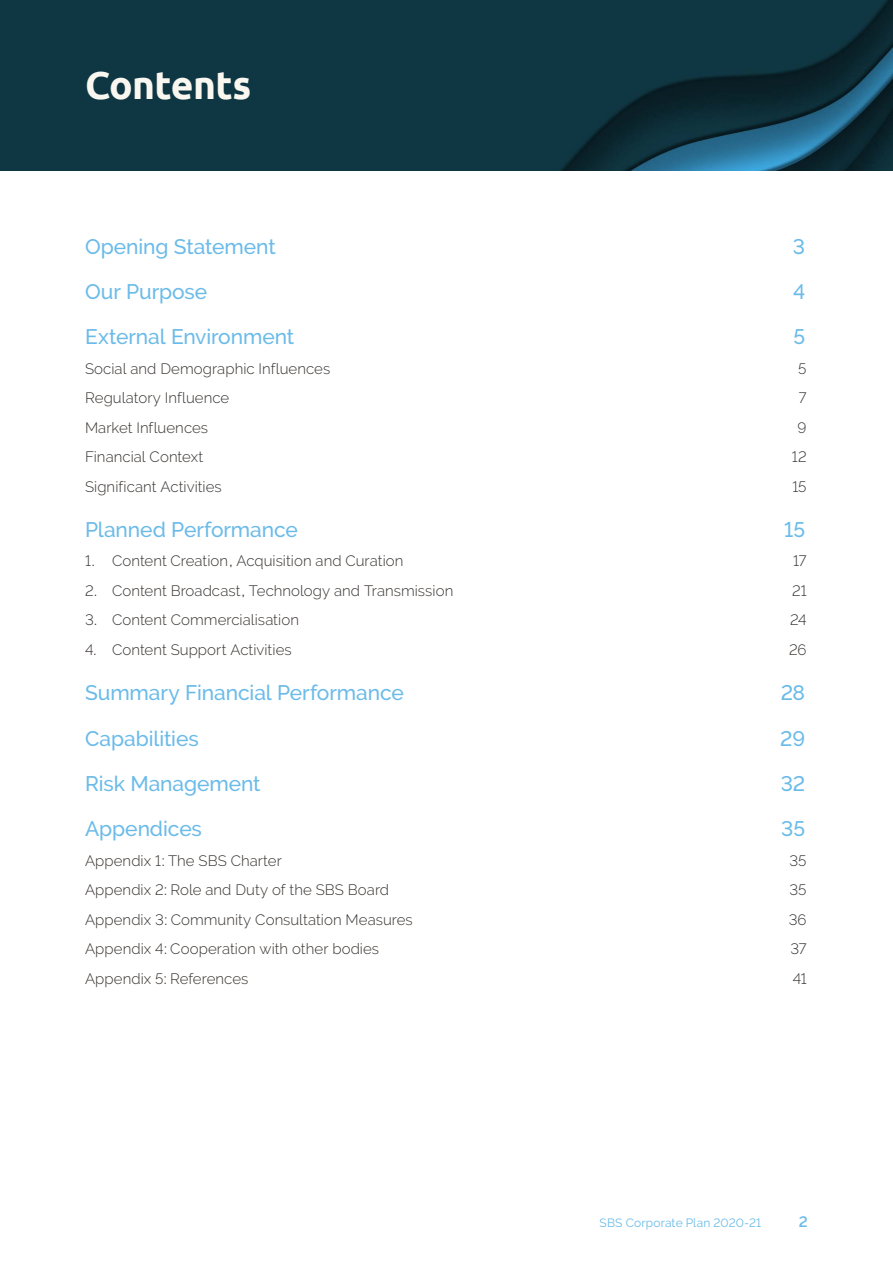
<style>
.page{position:relative;width:893px;height:1263px;background:#fff}
.page>*{position:absolute;margin:0;border:0;box-sizing:border-box;transform-origin:0 0}
.t1{font:700 39px "Ubuntu";letter-spacing:-.015em;color:#f9f7f0}
.t2{font:500 21px "Raleway";letter-spacing:-.005em;color:#6bbbe9}
.t3{font:300 15px "Raleway";letter-spacing:.005em;color:#36322f}
.t4{font:600 15px "Raleway";color:#6bbbe9}
.t5{font:12px "Raleway";letter-spacing:.015em;color:#6bbbe9}
</style>
<div class="page">
<img style="left:0;top:0;width:893px;height:170px">
<h1 class="t1" style="left:85px;top:61px;width:168px">Contents</h1>
<h2 class="t2" style="left:85px;top:234px;width:192px">Opening Statement</h2>
<h2 class="t2" style="left:793px;top:234px;width:14px">3</h2>
<h2 class="t2" style="left:85px;top:279px;width:124px">Our Purpose</h2>
<h2 class="t2" style="left:793px;top:279px;width:14px">4</h2>
<h2 class="t2" style="left:85px;top:325px;width:211px">External Environment</h2>
<h2 class="t2" style="left:793px;top:325px;width:13px">5</h2>
<p class="t3" style="left:85px;top:360px;width:247px">Social and Demographic Influences</p>
<p class="t3" style="left:798px;top:360px;width:10px">5</p>
<p class="t3" style="left:85px;top:389px;width:146px">Regulatory Influence</p>
<p class="t3" style="left:799px;top:389px;width:9px">7</p>
<p class="t3" style="left:85px;top:419px;width:125px">Market Influences</p>
<p class="t3" style="left:798px;top:419px;width:10px">9</p>
<p class="t3" style="left:85px;top:448px;width:120px">Financial Context</p>
<p class="t3" style="left:792px;top:448px;width:16px">12</p>
<p class="t3" style="left:85px;top:478px;width:138px">Significant Activities</p>
<p class="t3" style="left:792px;top:478px;width:16px">15</p>
<h2 class="t2" style="left:85px;top:517px;width:214px">Planned Performance</h2>
<h2 class="t2" style="left:784px;top:517px;width:23px">15</h2>
<p class="t3" style="left:85px;top:552px;width:320px">1. Content Creation, Acquisition and Curation</p>
<p class="t3" style="left:793px;top:552px;width:15px">17</p>
<p class="t3" style="left:85px;top:582px;width:370px">2. Content Broadcast, Technology and Transmission</p>
<p class="t3" style="left:792px;top:582px;width:16px">21</p>
<p class="t3" style="left:85px;top:611px;width:215px">3. Content Commercialisation</p>
<p class="t3" style="left:790px;top:611px;width:18px">24</p>
<p class="t3" style="left:85px;top:641px;width:208px">4. Content Support Activities</p>
<p class="t3" style="left:789px;top:641px;width:19px">26</p>
<h2 class="t2" style="left:85px;top:681px;width:320px">Summary Financial Performance</h2>
<h2 class="t2" style="left:781px;top:681px;width:26px">28</h2>
<h2 class="t2" style="left:85px;top:726px;width:115px">Capabilities</h2>
<h2 class="t2" style="left:780px;top:726px;width:26px">29</h2>
<h2 class="t2" style="left:85px;top:771px;width:177px">Risk Management</h2>
<h2 class="t2" style="left:781px;top:771px;width:26px">32</h2>
<h2 class="t2" style="left:85px;top:816px;width:118px">Appendices</h2>
<h2 class="t2" style="left:781px;top:816px;width:25px">35</h2>
<p class="t3" style="left:85px;top:851px;width:198px">Appendix 1: The SBS Charter</p>
<p class="t3" style="left:789px;top:851px;width:19px">35</p>
<p class="t3" style="left:85px;top:881px;width:306px">Appendix 2: Role and Duty of the SBS Board</p>
<p class="t3" style="left:789px;top:881px;width:19px">35</p>
<p class="t3" style="left:85px;top:910px;width:329px">Appendix 3: Community Consultation Measures</p>
<p class="t3" style="left:789px;top:910px;width:19px">36</p>
<p class="t3" style="left:85px;top:940px;width:296px">Appendix 4: Cooperation with other bodies</p>
<p class="t3" style="left:790px;top:940px;width:18px">37</p>
<p class="t3" style="left:85px;top:969px;width:165px">Appendix 5: References</p>
<p class="t3" style="left:793px;top:969px;width:15px">41</p>
<p class="t5" style="left:600px;top:1215px;width:163px">SBS Corporate Plan 2020-21</p>
<p class="t4" style="left:799px;top:1213px;width:10px">2</p>
</div>
